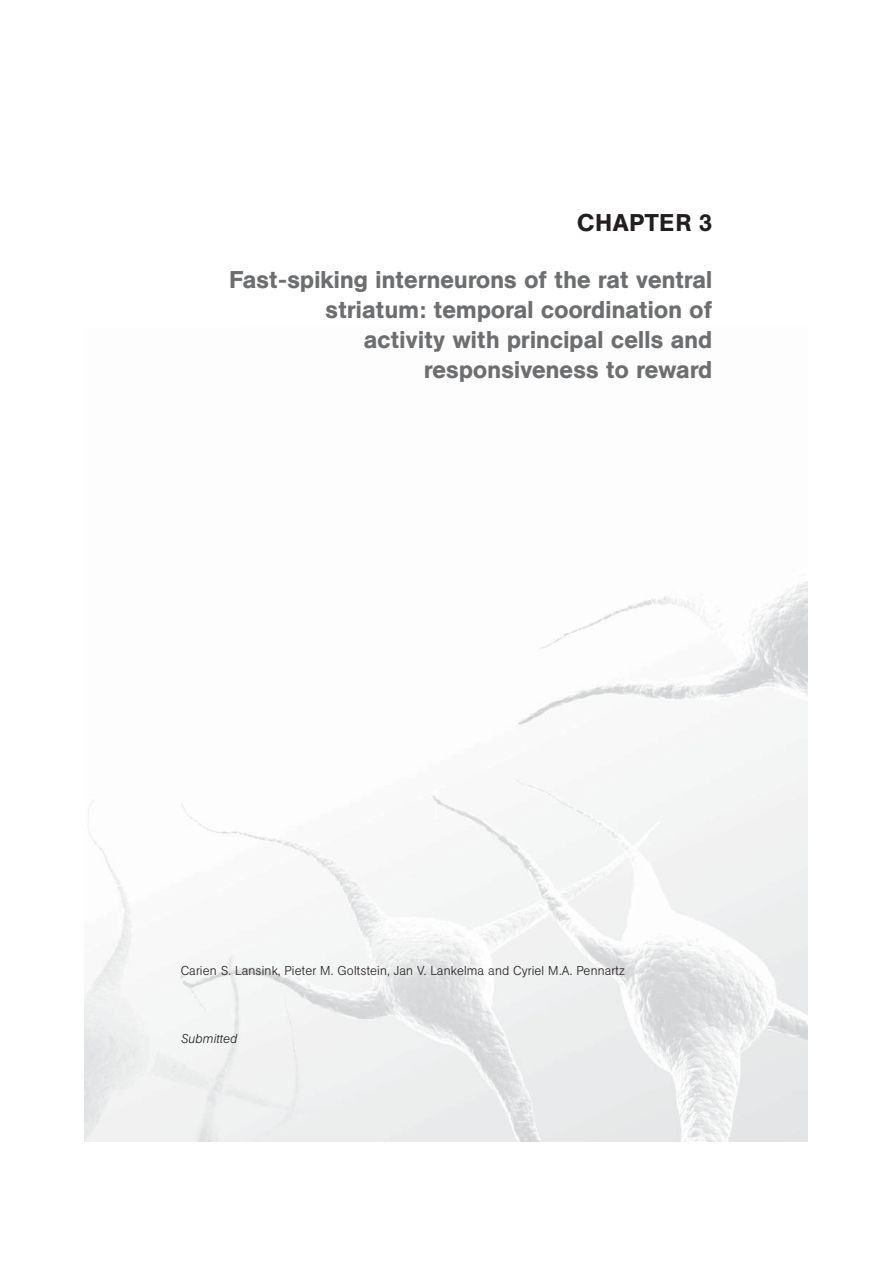
<style>
.page{position:relative;width:893px;height:1263px;background:#fff}
.page>*{position:absolute;margin:0;border:0;box-sizing:border-box;transform-origin:0 0}
.t1{font:500 24px/30px "AG Buch BQ";letter-spacing:.01em;color:#6d6e70;text-align:right}
.t2{font:500 24px "AG Buch BQ";letter-spacing:.03em;color:#231f20}
.t3{font:300 12.75px "AG Buch BQ";letter-spacing:.01em;color:#231f20}
.t4{font:italic 300 12.75px "AG Buch BQ";letter-spacing:.01em;color:#231f20}
</style>
<div class="page">
<img style="left:85px;top:581px;width:723px;height:561px">
<p class="t2" style="left:577px;top:215px;width:137px">CHAPTER 3</p>
<p class="t1" style="left:230px;top:267px;width:484px">Fast-spiking interneurons of the rat ventral striatum: temporal coordination of<br>activity with principal cells and responsiveness to reward</p>
<p class="t3" style="left:181px;top:966px;width:446px">Carien S. Lansink, Pieter M. Goltstein, Jan V. Lankelma and Cyriel M.A. Pennartz</p>
<p class="t4" style="left:181px;top:1034px;width:58px">Submitted</p>
</div>
